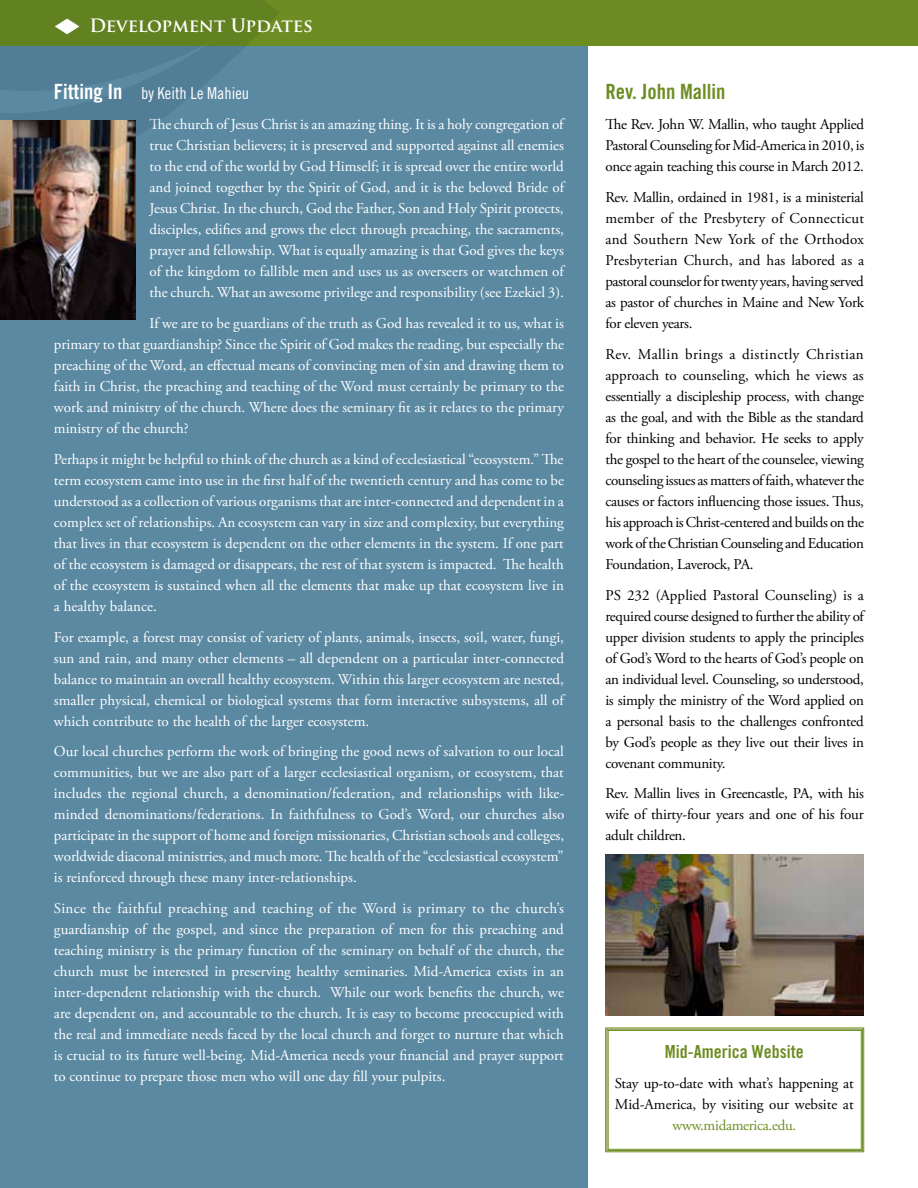
<style>
.page{position:relative;width:918px;height:1188px;background:#fff}
.page>*{position:absolute;margin:0;border:0;box-sizing:border-box;transform-origin:0 0}
.t1{font:21px "Trade Gothic LT Std Bd Cn 20";color:#6d8d23}
.t2{font:700 18px "Trajan Pro";color:#fff}
.t3{font:18px "Trade Gothic LT Std Bd Cn 20";color:#6d8d23}
.t4{font:16.5px "Trade Gothic LT Std Cn 18";color:#fff}
.t5{font:15px/21px "Adobe Garamond Pro";color:#fff;text-align:justify}
.t6{font:15px/21px "Adobe Garamond Pro";letter-spacing:-.02em;color:#000;text-align:justify}
.t7{font:15px "Adobe Garamond Pro";letter-spacing:-.02em;color:#6d8d23}
.s1{font-family:"Trade Gothic LT Std Bd Cn 20";font-size:21px}
</style>
<div class="page">
<div style="left:0;top:46px;width:587px;height:1142px;background:#5b89a2"></div>
<img style="left:0;top:237px;width:136px;height:82px">
<img style="left:0;top:46px;width:246px;height:191px">
<svg style="left:0;top:0;width:918px;height:46px;background:#6a8a23"></svg>
<img style="left:605px;top:854px;width:259px;height:161px">
<svg style="left:605px;top:1027px;width:259px;height:125px"></svg>
<div style="left:607px;top:1029px;width:256px;height:122px;border:1px solid #6d8d23"></div>
<div style="left:608px;top:1030px;width:254px;height:120px;border:1px solid #6d8d23"></div>
<p class="t2" style="left:90px;top:14px;width:225px">Development Updates</p>
<p class="t4" style="left:54px;top:83px;width:197px"><span class="s1">Fitting In</span> by Keith Le Mahieu</p>
<p class="t5" style="left:149px;top:115px;width:416px">The church of Jesus Christ is an amazing thing. It is a holy congregation of true Christian believers; it is preserved and supported against all enemies to the end of the world by God Himself; it is spread over the entire world and joined together by the Spirit of God, and it is the beloved Bride of Jesus Christ. In the church, God the Father, Son and Holy Spirit protects, disciples, edifies and grows the elect through preaching, the sacraments, prayer and fellowship. What is equally amazing is that God gives the keys of the kingdom to fallible men and uses us as overseers or watchmen of the church. What an awesome privilege and responsibility (see Ezekiel 3).</p>
<p class="t5" style="left:54px;top:313px;width:512px;text-indent:95px">If we are to be guardians of the truth as God has revealed it to us, what is primary to that guardianship? Since the Spirit of God makes the reading, but especially the preaching of the Word, an effectual means of convincing men of sin and drawing them to faith in Christ, the preaching and teaching of the Word must certainly be primary to the work and ministry of the church. Where does the seminary fit as it relates to the primary ministry of the church?</p>
<p class="t5" style="left:54px;top:449px;width:512px">Perhaps it might be helpful to think of the church as a kind of ecclesiastical “ecosystem.” The term ecosystem came into use in the first half of the twentieth century and has come to be understood as a collection of various organisms that are inter-connected and dependent in a complex set of relationships. An ecosystem can vary in size and complexity, but everything that lives in that ecosystem is dependent on the other elements in the system. If one part of the ecosystem is damaged or disappears, the rest of that system is impacted. The health of the ecosystem is sustained when all the elements that make up that ecosystem live in a healthy balance.</p>
<p class="t5" style="left:54px;top:627px;width:512px">For example, a forest may consist of variety of plants, animals, insects, soil, water, fungi, sun and rain, and many other elements – all dependent on a particular inter-connected balance to maintain an overall healthy ecosystem. Within this larger ecosystem are nested, smaller physical, chemical or biological systems that form interactive subsystems, all of which contribute to the health of the larger ecosystem.</p>
<p class="t5" style="left:54px;top:742px;width:512px">Our local churches perform the work of bringing the good news of salvation to our local communities, but we are also part of a larger ecclesiastical organism, or ecosystem, that includes the regional church, a denomination/federation, and relationships with like&shy;minded denominations/federations. In faithfulness to God’s Word, our churches also participate in the support of home and foreign missionaries, Christian schools and colleges, worldwide diaconal ministries, and much more. The health of the “ecclesiastical ecosystem” is reinforced through these many inter-relationships.</p>
<p class="t5" style="left:54px;top:898px;width:512px">Since the faithful preaching and teaching of the Word is primary to the church’s guardianship of the gospel, and since the preparation of men for this preaching and teaching ministry is the primary function of the seminary on behalf of the church, the church must be interested in preserving healthy seminaries. Mid-America exists in an inter-dependent relationship with the church. While our work benefits the church, we are dependent on, and accountable to the church. It is easy to become preoccupied with the real and immediate needs faced by the local church and forget to nurture that which is crucial to its future well-being. Mid-America needs your financial and prayer support to continue to prepare those men who will one day fill your pulpits.</p>
<h1 class="t1" style="left:605px;top:78px;width:122px">Rev. John Mallin</h1>
<p class="t6" style="left:605px;top:115px;width:260px">The Rev. John W. Mallin, who taught Applied Pastoral Counseling for Mid-America in 2010, is once again teaching this course in March 2012.</p>
<p class="t6" style="left:605px;top:187px;width:260px">Rev. Mallin, ordained in 1981, is a ministerial member of the Presbytery of Connecticut and Southern New York of the Orthodox Presbyterian Church, and has labored as a pastoral counselor for twenty years, having served as pastor of churches in Maine and New York for eleven years.</p>
<p class="t6" style="left:605px;top:344px;width:260px">Rev. Mallin brings a distinctly Christian approach to counseling, which he views as essentially a discipleship process, with change as the goal, and with the Bible as the standard for thinking and behavior. He seeks to apply the gospel to the heart of the counselee, viewing counseling issues as matters of faith, whatever the causes or factors influencing those issues. Thus, his approach is Christ-centered and builds on the work of the Christian Counseling and Education Foundation, Laverock, PA.</p>
<p class="t6" style="left:605px;top:585px;width:260px">PS 232 (Applied Pastoral Counseling) is a required course designed to further the ability of upper division students to apply the principles of God’s Word to the hearts of God’s people on an individual level. Counseling, so understood, is simply the ministry of the Word applied on a personal basis to the challenges confronted by God’s people as they live out their lives in covenant community.</p>
<p class="t6" style="left:605px;top:784px;width:260px">Rev. Mallin lives in Greencastle, PA, with his wife of thirty-four years and one of his four adult children.</p>
<p class="t3" style="left:665px;top:1040px;width:140px">Mid-America Website</p>
<p class="t6" style="left:615px;top:1074px;width:240px">Stay up-to-date with what’s happening at<br>Mid-America, by visiting our website at</p>
<p class="t7" style="left:673px;top:1117px;width:125px">www.midamerica.edu.</p>
</div>
